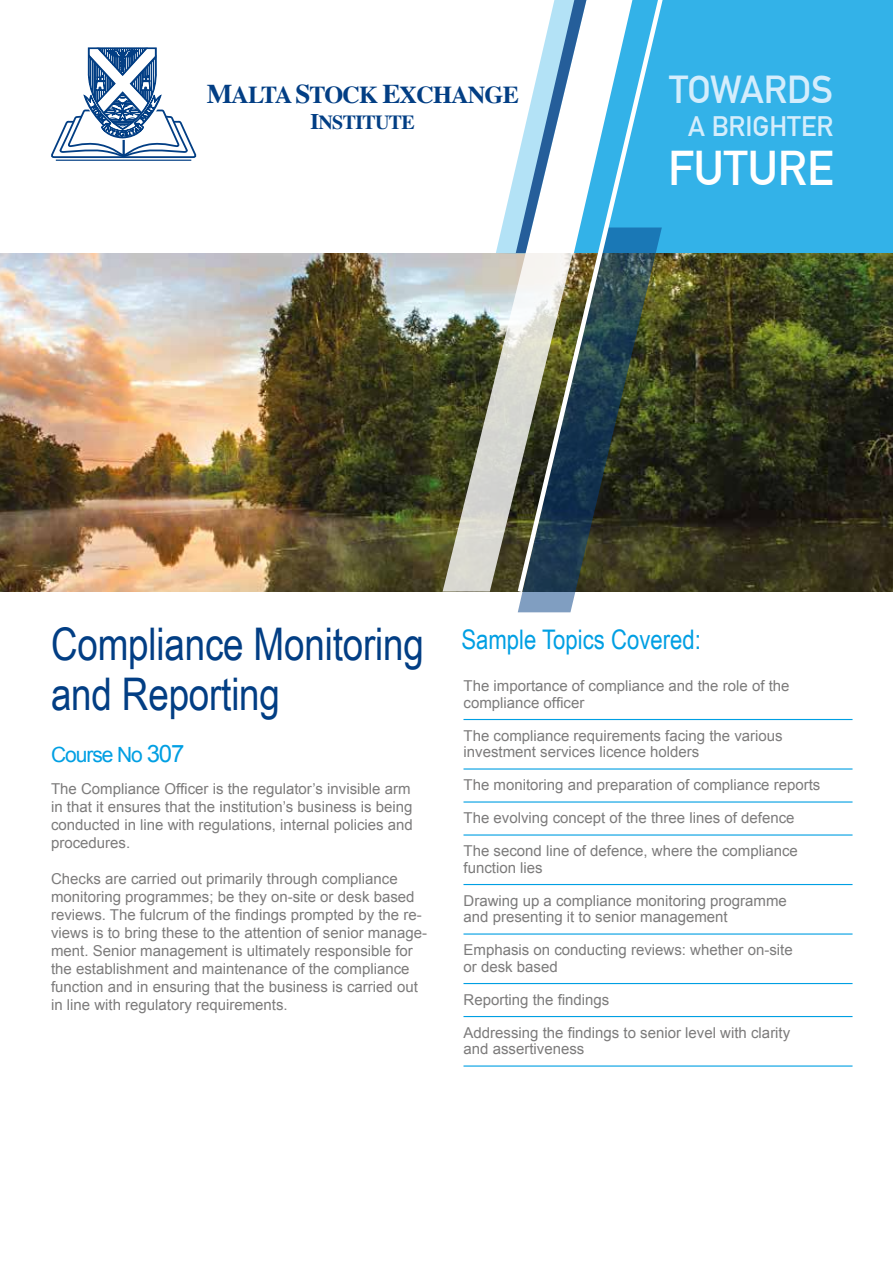
<style>
.page{position:relative;width:893px;height:1263px;background:#fff}
.page>*{position:absolute;margin:0;border:0;box-sizing:border-box;transform-origin:0 0}
.t1{font:700 47.7px "DIN Alternate";color:#fff}
.t2{font:45px/49.5px "Arial Narrow";letter-spacing:-.005em;color:#023e84}
.t3{font:700 38.25px "DIN Alternate";letter-spacing:-.01em;color:#d4edfc}
.t4{font:700 27.6px "DIN Alternate";color:#d4edfc}
.t5{font:27px "Arial Narrow";color:#009fe3}
.t6{font:700 24.3px "Times";letter-spacing:-.035em;color:#023e84}
.t7{font:21px "Arial";letter-spacing:-.05em;color:#009fe3}
.t8{font:700 20.1px "Times";letter-spacing:-.035em;color:#023e84}
.t9{font:15px/18px "Arial";color:#7c7b7b}
.s1{font-size:27.15px}
.s2{font-size:22.35px}
.s3{font-size:24px}
</style>
<div class="page">
<hr style="left:56px;top:160px;width:135px;height:1px;background:#023e84">
<img style="left:0;top:253px;width:893px;height:338px">
<svg style="left:436px;top:253px;width:70px;height:339px"></svg>
<div style="left:671px;top:0;width:222px;height:253px;background:#33b2e8"></div>
<svg style="left:487px;top:175px;width:27px;height:79px"></svg>
<svg style="left:506px;top:227px;width:68px;height:385px"></svg>
<svg style="left:514px;top:0;width:157px;height:597px"></svg>
<svg style="left:51px;top:48px;width:146px;height:111px"></svg>
<hr style="left:463px;top:719px;width:389px;height:1px;background:#009fe3">
<hr style="left:463px;top:768px;width:389px;height:1px;background:#009fe3">
<hr style="left:463px;top:801px;width:389px;height:1px;background:#009fe3">
<hr style="left:463px;top:834px;width:389px;height:1px;background:#009fe3">
<hr style="left:463px;top:884px;width:389px;height:1px;background:#009fe3">
<hr style="left:463px;top:933px;width:389px;height:1px;background:#009fe3">
<hr style="left:463px;top:983px;width:389px;height:1px;background:#009fe3">
<hr style="left:463px;top:1016px;width:389px;height:1px;background:#009fe3">
<hr style="left:463px;top:1065px;width:389px;height:1px;background:#009fe3">
<h3 class="t6" style="left:207px;top:71px;width:314px"><span class="s1">M</span>ALTA <span class="s1">S</span>TOCK <span class="s1">E</span>XCHANGE</h3>
<h3 class="t3" style="left:669px;top:60px;width:165px">TOWARDS</h3>
<h3 class="t4" style="left:688px;top:105px;width:146px">A BRIGHTER</h3>
<h1 class="t1" style="left:668px;top:132px;width:167px">FUTURE</h1>
<h3 class="t8" style="left:311px;top:103px;width:106px"><span class="s2">I</span>NSTITUTE</h3>
<h2 class="t2" style="left:51px;top:619px;width:374px">Compliance Monitoring and Reporting</h2>
<h3 class="t7" style="left:51px;top:741px;width:135px">Course No <span class="s3">307</span></h3>
<p class="t9" style="left:51px;top:780px;width:363px">The Compliance Officer is the regulator’s invisible arm in that it ensures that the institution’s business is being conducted in line with regulations, internal policies and procedures.</p>
<p class="t9" style="left:51px;top:870px;width:378px">Checks are carried out primarily through compliance monitoring programmes; be they on-site or desk based reviews. The fulcrum of the findings prompted by the re&shy;views is to bring these to the attention of senior manage&shy;ment. Senior management is ultimately responsible for the establishment and maintenance of the compliance function and in ensuring that the business is carried out in line with regulatory requirements.</p>
<h3 class="t5" style="left:461px;top:624px;width:241px">Sample Topics Covered:</h3>
<p class="t9" style="left:463px;top:678px;width:327px;line-height:16.5px">The importance of compliance and the role of the compliance officer</p>
<p class="t9" style="left:463px;top:727px;width:321px;line-height:16.5px">The compliance requirements facing the various investment services licence holders</p>
<p class="t9" style="left:463px;top:776px;width:358px">The monitoring and preparation of compliance reports</p>
<p class="t9" style="left:463px;top:809px;width:333px">The evolving concept of the three lines of defence</p>
<p class="t9" style="left:463px;top:843px;width:336px;line-height:16.5px">The second line of defence, where the compliance function lies</p>
<p class="t9" style="left:463px;top:892px;width:325px;line-height:16.5px">Drawing up a compliance monitoring programme and presenting it to senior management</p>
<p class="t9" style="left:463px;top:942px;width:331px;line-height:16.5px">Emphasis on conducting reviews: whether on-site or desk based</p>
<p class="t9" style="left:463px;top:991px;width:147px">Reporting the findings</p>
<p class="t9" style="left:463px;top:1024px;width:328px;line-height:16.5px">Addressing the findings to senior level with clarity and assertiveness</p>
</div>
